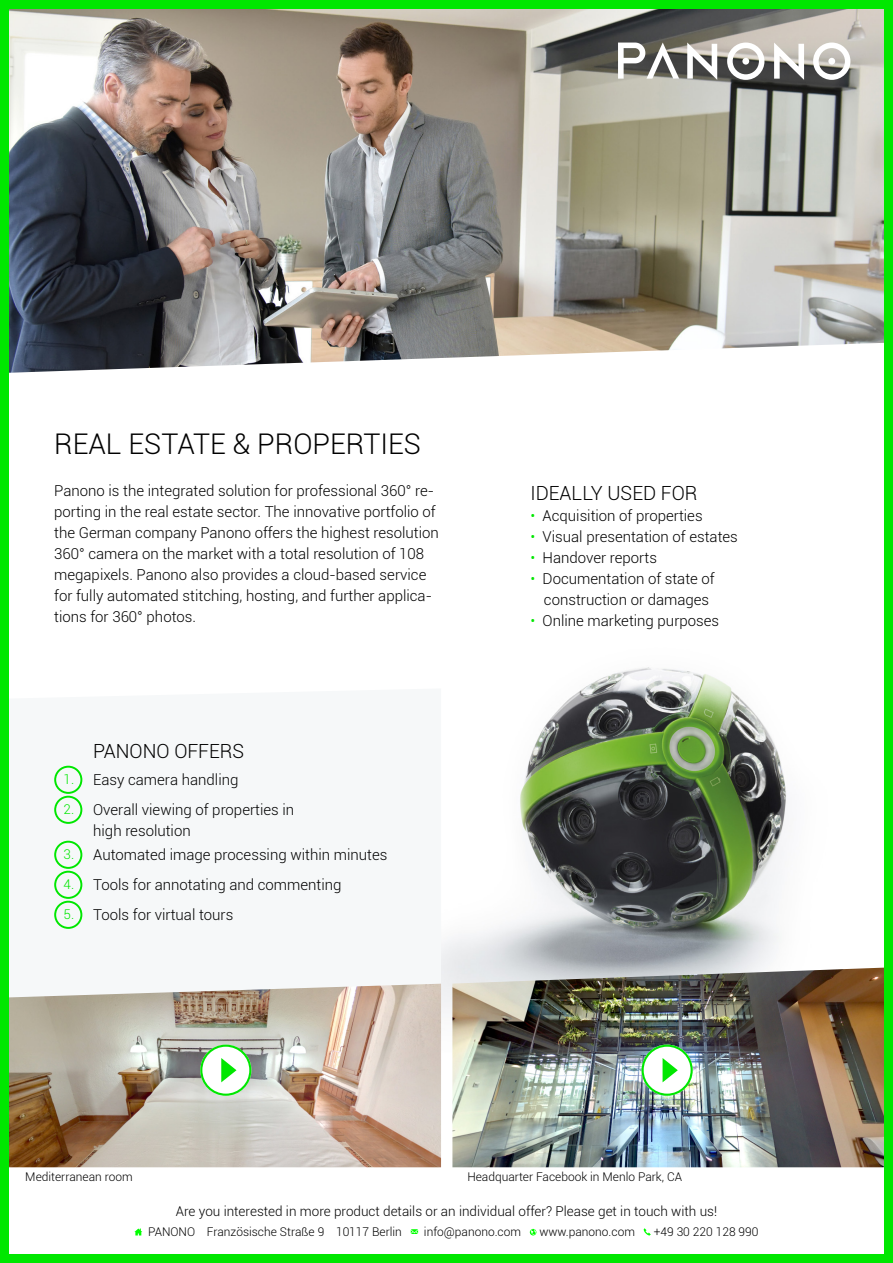
<style>
.page{position:relative;width:893px;height:1263px;background:#fff}
.page>*{position:absolute;margin:0;border:0;box-sizing:border-box;transform-origin:0 0}
.t1{font:300 28.5px "Roboto";color:#000}
.t2{font:300 19.5px "Roboto";color:#000}
.t3{font:300 15px/21px "Roboto";color:#000}
.t4{font:300 13.5px "Roboto";color:#000}
.t5{font:300 13.35px "Roboto";color:#00e700}
.t6{font:300 12px "Roboto";color:#000}
.s1{color:#00e700}
</style>
<div class="page">
<svg style="left:134px;top:1228px;width:8px;height:7px"></svg>
<svg style="left:411px;top:1229px;width:7px;height:5px"></svg>
<svg style="left:530px;top:1229px;width:6px;height:6px"></svg>
<svg style="left:643px;top:1228px;width:8px;height:8px"></svg>
<img style="left:441px;top:667px;width:346px;height:353px">
<div style="left:54px;top:765px;width:387px;height:219px;background:#f6f8f9"></div>
<div style="left:54px;top:766px;width:28px;height:28px;border:2px solid #00e700;border-radius:50%"></div>
<div style="left:54px;top:796px;width:28px;height:28px;border:2px solid #00e700;border-radius:50%"></div>
<div style="left:54px;top:841px;width:28px;height:28px;border:2px solid #00e700;border-radius:50%"></div>
<div style="left:54px;top:871px;width:28px;height:28px;border:2px solid #00e700;border-radius:50%"></div>
<div style="left:54px;top:901px;width:28px;height:28px;border:2px solid #00e700;border-radius:50%"></div>
<img style="left:10px;top:984px;width:431px;height:183px">
<svg style="left:200px;top:1044px;width:51px;height:52px"></svg>
<div style="left:200px;top:1044px;width:51px;height:52px;border:2px solid #00e700;border-radius:50%"></div>
<svg style="left:221px;top:1058px;width:15px;height:24px"></svg>
<img style="left:452px;top:967px;width:431px;height:200px">
<svg style="left:642px;top:1044px;width:51px;height:52px"></svg>
<div style="left:642px;top:1044px;width:51px;height:52px;border:2px solid #00e700;border-radius:50%"></div>
<svg style="left:663px;top:1058px;width:15px;height:24px"></svg>
<img style="left:10px;top:10px;width:873px;height:363px">
<div style="left:0;top:0;width:893px;height:1263px;border:9px solid #00e700"></div>
<svg style="left:727px;top:43px;width:37px;height:37px"></svg>
<div style="left:742px;top:58px;width:7px;height:7px;background:#fff;border-radius:50%"></div>
<svg style="left:774px;top:43px;width:30px;height:37px"></svg>
<svg style="left:618px;top:43px;width:61px;height:36px"></svg>
<svg style="left:813px;top:43px;width:37px;height:37px"></svg>
<div style="left:828px;top:58px;width:7px;height:7px;background:#fff;border-radius:50%"></div>
<svg style="left:687px;top:43px;width:30px;height:37px"></svg>
<p class="t1" style="left:54px;top:424px;width:368px">REAL ESTATE &amp; PROPERTIES</p>
<p class="t3" style="left:54px;top:480px;width:386px">Panono is the integrated solution for professional 360° re&shy;porting in the real estate sector. The innovative portfolio of the German company Panono offers the highest resolution 360° camera on the market with a total resolution of 108 megapixels. Panono also provides a cloud-based service for fully automated stitching, hosting, and further applica&shy;tions for 360° photos.</p>
<p class="t2" style="left:93px;top:738px;width:153px">PANONO OFFERS</p>
<p class="t5" style="left:64px;top:770px;width:12px">1.</p>
<p class="t3" style="left:93px;top:769px;width:147px">Easy camera handling</p>
<p class="t5" style="left:64px;top:800px;width:12px">2.</p>
<p class="t3" style="left:93px;top:799px;width:203px">Overall viewing of properties in</p>
<p class="t3" style="left:93px;top:820px;width:99px">high resolution</p>
<p class="t5" style="left:64px;top:845px;width:12px">3.</p>
<p class="t3" style="left:93px;top:844px;width:296px">Automated image processing within minutes</p>
<p class="t5" style="left:64px;top:875px;width:12px">4.</p>
<p class="t3" style="left:93px;top:874px;width:250px">Tools for annotating and commenting</p>
<p class="t5" style="left:64px;top:905px;width:12px">5.</p>
<p class="t3" style="left:93px;top:904px;width:142px">Tools for virtual tours</p>
<p class="t2" style="left:530px;top:479px;width:169px">IDEALLY USED FOR</p>
<p class="t3" style="left:530px;top:504px;width:174px"><span class="s1">•</span> Acquisition of properties</p>
<p class="t3" style="left:530px;top:525px;width:209px"><span class="s1">•</span> Visual presentation of estates</p>
<p class="t3" style="left:530px;top:546px;width:128px"><span class="s1">•</span> Handover reports</p>
<p class="t3" style="left:530px;top:567px;width:186px"><span class="s1">•</span> Documentation of state of</p>
<p class="t3" style="left:544px;top:588px;width:167px">construction or damages</p>
<p class="t3" style="left:530px;top:609px;width:190px"><span class="s1">•</span> Online marketing purposes</p>
<p class="t6" style="left:25px;top:1168px;width:109px">Mediterranean room</p>
<p class="t6" style="left:467px;top:1168px;width:216px">Headquarter Facebook in Menlo Park, CA</p>
<p class="t4" style="left:176px;top:1202px;width:543px">Are you interested in more product details or an individual offer? Please get in touch with us!</p>
<p class="t6" style="left:148px;top:1223px;width:255px">PANONO Französische Straße 9 10117 Berlin</p>
<p class="t6" style="left:424px;top:1223px;width:99px">info@panono.com</p>
<p class="t6" style="left:539px;top:1223px;width:97px">www.panono.com</p>
<p class="t6" style="left:654px;top:1223px;width:106px">+49 30 220 128 990</p>
</div>
